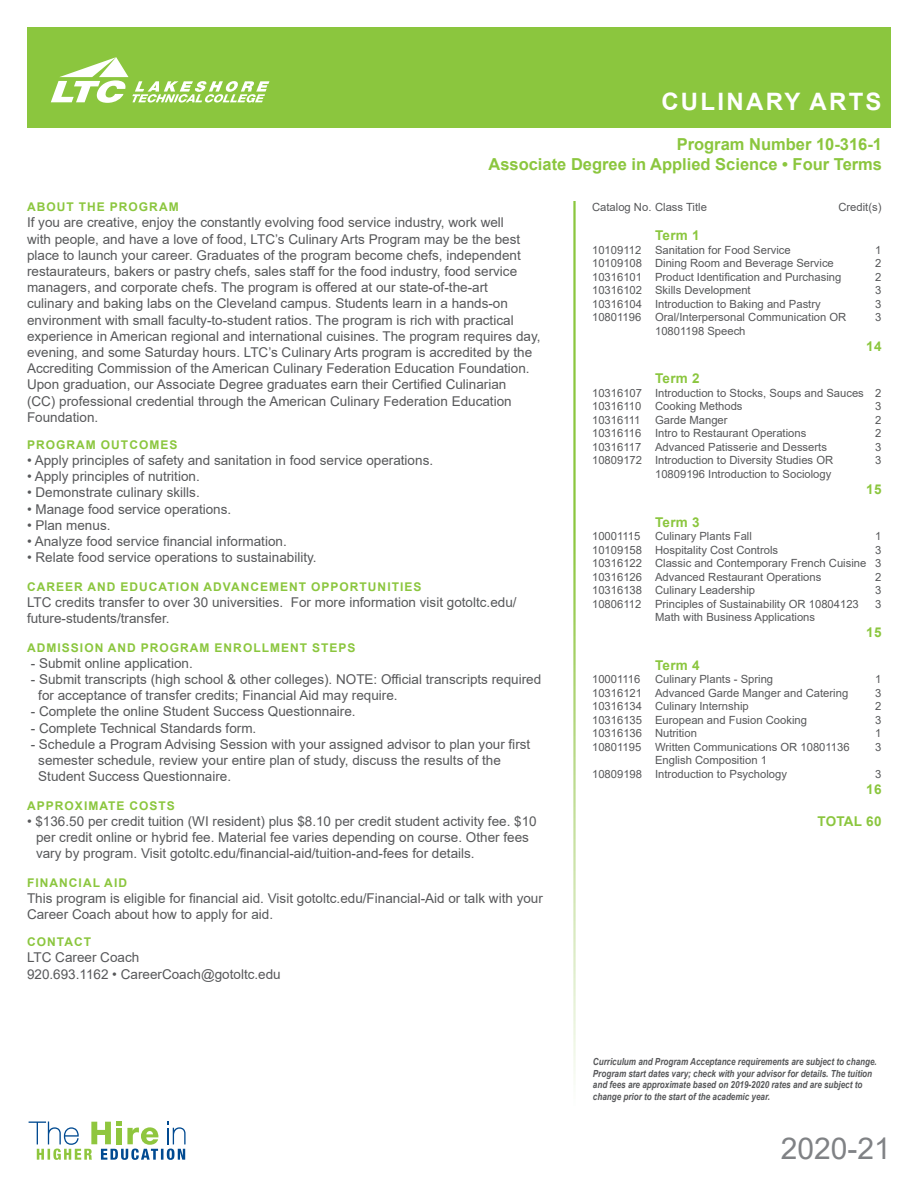
<style>
.page{position:relative;width:918px;height:1188px;background:#fff}
.page>*{position:absolute;margin:0;border:0;box-sizing:border-box;transform-origin:0 0}
.t1{font:30px "Arial";color:#808285}
.t2{font:700 24px "Arial";letter-spacing:.095em;color:#fff}
.t3{font:700 16.5px "Arial";color:#8bc63e}
.Bullet_List{font:13.5px/16.2px "Arial";color:#57585a}
.t4{font:700 13.5px "Arial";letter-spacing:.02em;color:#8bc63e}
.t5{font:700 12px "Arial";letter-spacing:.085em;color:#8bc63e}
.t6{font:11.25px "Arial";color:#57585a}
.t7{font:italic 700 9.75px/11.7px "Arial";color:#57585a;scale:.83 1}
</style>
<div class="page">
<div style="left:27px;top:27px;width:864px;height:100px;background:#8bc63e"></div>
<svg style="left:51px;top:57px;width:218px;height:46px"></svg>
<svg style="left:29px;top:1122px;width:157px;height:38px"></svg>
<p class="t2" style="left:661px;top:85px;width:222px">CULINARY ARTS</p>
<p class="t3" style="left:677px;top:133px;width:207px">Program Number 10-316-1</p>
<p class="t3" style="left:488px;top:153px;width:395px">Associate Degree in Applied Science • Four Terms</p>
<p class="t5" style="left:27px;top:199px;width:153px">ABOUT THE PROGRAM</p>
<p class="Bullet_List" style="left:27px;top:215px;width:515px">If you are creative, enjoy the constantly evolving food service industry, work well<br>with people, and have a love of food, LTC’s Culinary Arts Program may be the best place to launch your career. Graduates of the program become chefs, independent restaurateurs, bakers or pastry chefs, sales staff for the food industry, food service managers, and corporate chefs. The program is offered at our state-of-the-art<br>culinary and baking labs on the Cleveland campus. Students learn in a hands-on environment with small faculty-to-student ratios. The program is rich with practical experience in American regional and international cuisines. The program requires day, evening, and some Saturday hours. LTC’s Culinary Arts program is accredited by the Accrediting Commission of the American Culinary Federation Education Foundation.<br>Upon graduation, our Associate Degree graduates earn their Certified Culinarian<br>(CC) professional credential through the American Culinary Federation Education Foundation.</p>
<p class="t5" style="left:27px;top:436px;width:152px">PROGRAM OUTCOMES</p>
<p class="Bullet_List" style="left:27px;top:452px;width:408px">• Apply principles of safety and sanitation in food service operations.</p>
<p class="Bullet_List" style="left:27px;top:468px;width:174px">• Apply principles of nutrition.</p>
<p class="Bullet_List" style="left:27px;top:485px;width:174px">• Demonstrate culinary skills.</p>
<p class="Bullet_List" style="left:27px;top:501px;width:206px">• Manage food service operations.</p>
<p class="Bullet_List" style="left:27px;top:517px;width:85px">• Plan menus.</p>
<p class="Bullet_List" style="left:27px;top:533px;width:261px">• Analyze food service financial information.</p>
<p class="Bullet_List" style="left:27px;top:549px;width:291px">• Relate food service operations to sustainability.</p>
<p class="t5" style="left:27px;top:578px;width:396px">CAREER AND EDUCATION ADVANCEMENT OPPORTUNITIES</p>
<p class="Bullet_List" style="left:27px;top:594px;width:491px">LTC credits transfer to over 30 universities. For more information visit gotoltc.edu/ future-students/transfer.</p>
<p class="t5" style="left:27px;top:639px;width:330px">ADMISSION AND PROGRAM ENROLLMENT STEPS</p>
<p class="Bullet_List" style="left:31px;top:655px;width:164px">- Submit online application.</p>
<p class="Bullet_List" style="left:31px;top:671px;width:512px">- Submit transcripts (high school &amp; other colleges). NOTE: Official transcripts required</p>
<p class="Bullet_List" style="left:38px;top:687px;width:361px">for acceptance of transfer credits; Financial Aid may require.</p>
<p class="Bullet_List" style="left:31px;top:704px;width:326px">- Complete the online Student Success Questionnaire.</p>
<p class="Bullet_List" style="left:31px;top:720px;width:227px">- Complete Technical Standards form.</p>
<p class="Bullet_List" style="left:31px;top:736px;width:501px">- Schedule a Program Advising Session with your assigned advisor to plan your first</p>
<p class="Bullet_List" style="left:38px;top:752px;width:464px">semester schedule, review your entire plan of study, discuss the results of the</p>
<p class="Bullet_List" style="left:38px;top:768px;width:194px">Student Success Questionnaire.</p>
<p class="t5" style="left:27px;top:797px;width:149px">APPROXIMATE COSTS</p>
<p class="Bullet_List" style="left:36px;top:813px;width:502px;text-indent:-9px">• $136.50 per credit tuition (WI resident) plus $8.10 per credit student activity fee. $10 per credit online or hybrid fee. Material fee varies depending on course. Other fees vary by program. Visit gotoltc.edu/financial-aid/tuition-and-fees for details.</p>
<p class="t5" style="left:27px;top:874px;width:101px">FINANCIAL AID</p>
<p class="Bullet_List" style="left:27px;top:890px;width:517px">This program is eligible for financial aid. Visit gotoltc.edu/Financial-Aid or talk with your<br>Career Coach about how to apply for aid.</p>
<p class="t5" style="left:27px;top:934px;width:65px">CONTACT</p>
<p class="Bullet_List" style="left:27px;top:950px;width:114px">LTC Career Coach</p>
<p class="Bullet_List" style="left:27px;top:966px;width:255px">920.693.1162 • CareerCoach@gotoltc.edu</p>
<p class="t6" style="left:592px;top:199px;width:116px">Catalog No. Class Title</p>
<p class="t6" style="left:838px;top:199px;width:45px">Credit(s)</p>
<p class="t4" style="left:655px;top:226px;width:46px">Term 1</p>
<p class="t6" style="left:592px;top:242px;width:200px">10109112 Sanitation for Food Service</p>
<p class="t6" style="left:875px;top:242px;width:8px">1</p>
<p class="t6" style="left:592px;top:256px;width:243px">10109108 Dining Room and Beverage Service</p>
<p class="t6" style="left:875px;top:256px;width:8px">2</p>
<p class="t6" style="left:592px;top:269px;width:251px">10316101 Product Identification and Purchasing</p>
<p class="t6" style="left:875px;top:269px;width:8px">2</p>
<p class="t6" style="left:592px;top:283px;width:160px">10316102 Skills Development</p>
<p class="t6" style="left:875px;top:283px;width:8px">3</p>
<p class="t6" style="left:592px;top:296px;width:230px">10316104 Introduction to Baking and Pastry</p>
<p class="t6" style="left:875px;top:296px;width:8px">3</p>
<p class="t6" style="left:592px;top:310px;width:256px">10801196 Oral/Interpersonal Communication OR</p>
<p class="t6" style="left:875px;top:310px;width:8px">3</p>
<p class="t6" style="left:655px;top:323px;width:92px">10801198 Speech</p>
<p class="t4" style="left:866px;top:337px;width:17px">14</p>
<p class="t4" style="left:655px;top:369px;width:46px">Term 2</p>
<p class="t6" style="left:592px;top:385px;width:291px">10316107 Introduction to Stocks, Soups and Sauces 2</p>
<p class="t6" style="left:592px;top:399px;width:152px">10316110 Cooking Methods</p>
<p class="t6" style="left:875px;top:399px;width:8px">3</p>
<p class="t6" style="left:592px;top:412px;width:50px">10316111</p>
<p class="t6" style="left:655px;top:412px;width:74px">Garde Manger</p>
<p class="t6" style="left:875px;top:412px;width:8px">2</p>
<p class="t6" style="left:592px;top:426px;width:216px">10316116 Intro to Restaurant Operations</p>
<p class="t6" style="left:875px;top:426px;width:8px">2</p>
<p class="t6" style="left:592px;top:439px;width:236px">10316117 Advanced Patisserie and Desserts</p>
<p class="t6" style="left:875px;top:439px;width:8px">3</p>
<p class="t6" style="left:592px;top:453px;width:243px">10809172 Introduction to Diversity Studies OR</p>
<p class="t6" style="left:875px;top:453px;width:8px">3</p>
<p class="t6" style="left:655px;top:466px;width:178px">10809196 Introduction to Sociology</p>
<p class="t4" style="left:866px;top:480px;width:17px">15</p>
<p class="t4" style="left:655px;top:512px;width:46px">Term 3</p>
<p class="t6" style="left:592px;top:528px;width:50px">10001115</p>
<p class="t6" style="left:655px;top:528px;width:98px">Culinary Plants Fall</p>
<p class="t6" style="left:875px;top:528px;width:8px">1</p>
<p class="t6" style="left:592px;top:542px;width:188px">10109158 Hospitality Cost Controls</p>
<p class="t6" style="left:875px;top:542px;width:8px">3</p>
<p class="t6" style="left:592px;top:555px;width:291px">10316122 Classic and Contemporary French Cuisine 3</p>
<p class="t6" style="left:592px;top:569px;width:231px">10316126 Advanced Restaurant Operations</p>
<p class="t6" style="left:875px;top:569px;width:8px">2</p>
<p class="t6" style="left:592px;top:582px;width:165px">10316138 Culinary Leadership</p>
<p class="t6" style="left:875px;top:582px;width:8px">3</p>
<p class="t6" style="left:592px;top:596px;width:268px">10806112 Principles of Sustainability OR 10804123</p>
<p class="t6" style="left:875px;top:596px;width:8px">3</p>
<p class="t6" style="left:655px;top:609px;width:162px">Math with Business Applications</p>
<p class="t4" style="left:866px;top:623px;width:17px">15</p>
<p class="t4" style="left:655px;top:655px;width:46px">Term 4</p>
<p class="t6" style="left:592px;top:671px;width:50px">10001116</p>
<p class="t6" style="left:655px;top:671px;width:120px">Culinary Plants - Spring</p>
<p class="t6" style="left:875px;top:671px;width:8px">1</p>
<p class="t6" style="left:592px;top:685px;width:258px">10316121 Advanced Garde Manger and Catering</p>
<p class="t6" style="left:875px;top:685px;width:8px">3</p>
<p class="t6" style="left:592px;top:698px;width:158px">10316134 Culinary Internship</p>
<p class="t6" style="left:875px;top:698px;width:8px">2</p>
<p class="t6" style="left:592px;top:712px;width:216px">10316135 European and Fusion Cooking</p>
<p class="t6" style="left:875px;top:712px;width:8px">3</p>
<p class="t6" style="left:592px;top:725px;width:106px">10316136 Nutrition</p>
<p class="t6" style="left:875px;top:725px;width:8px">1</p>
<p class="t6" style="left:592px;top:739px;width:259px">10801195 Written Communications OR 10801136</p>
<p class="t6" style="left:875px;top:739px;width:8px">3</p>
<p class="t6" style="left:655px;top:752px;width:113px">English Composition 1</p>
<p class="t6" style="left:592px;top:766px;width:196px">10809198 Introduction to Psychology</p>
<p class="t6" style="left:875px;top:766px;width:8px">3</p>
<p class="t4" style="left:866px;top:780px;width:17px">16</p>
<p class="t4" style="left:817px;top:812px;width:66px">TOTAL 60</p>
<p class="t7" style="left:593px;top:1056px;width:344px">Curriculum and Program Acceptance requirements are subject to change.<br>Program start dates vary; check with your advisor for details. The tuition and fees are approximate based on 2019-2020 rates and are subject to change prior to the start of the academic year.</p>
<h1 class="t1" style="left:781px;top:1128px;width:112px">2020-21</h1>
</div>
